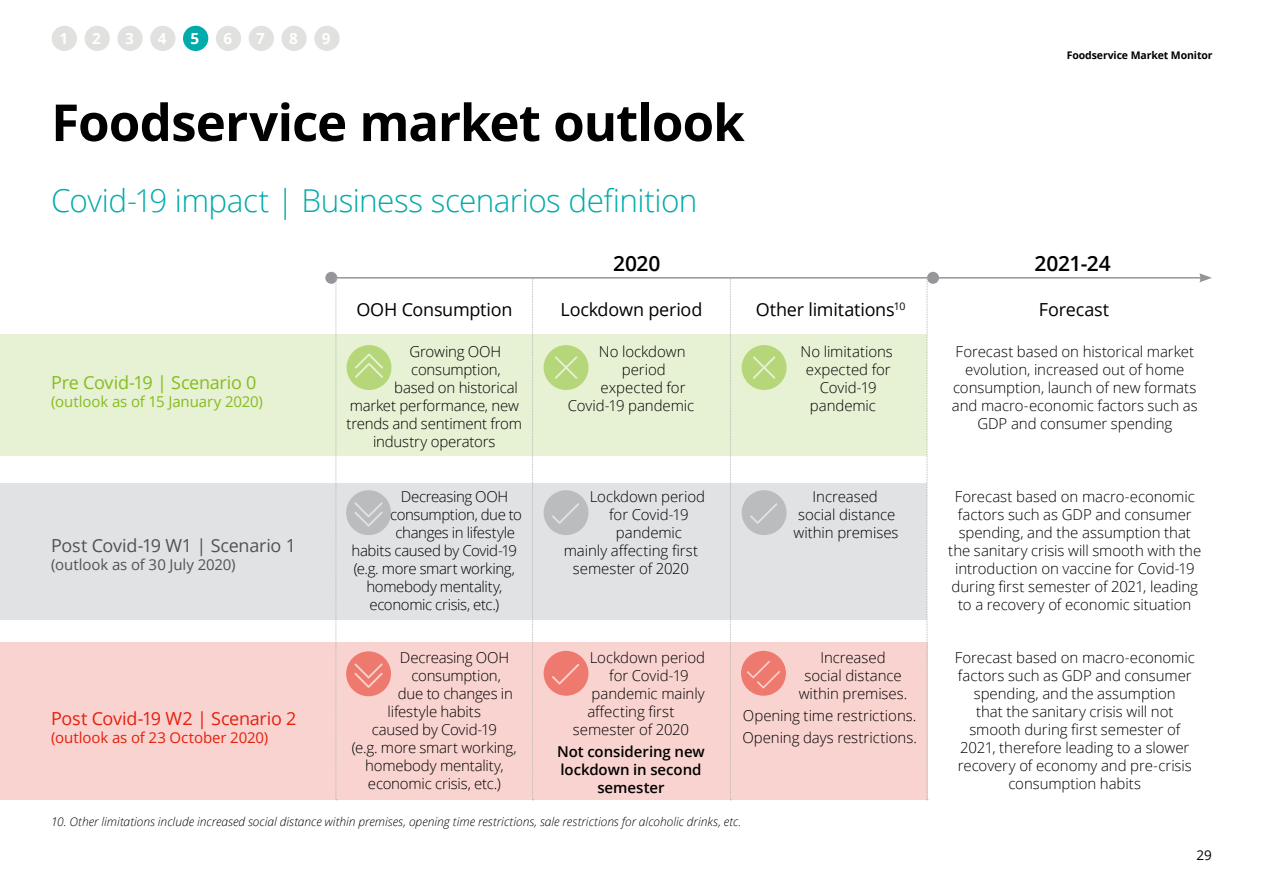
<style>
.page{position:relative;width:1263px;height:893px;background:#fff}
.page>*{position:absolute;margin:0;border:0;box-sizing:border-box;transform-origin:0 0}
.t1{font:700 51px "Open Sans";letter-spacing:-.02em;color:#000}
.t2{font:300 31.5px "Open Sans";letter-spacing:-.02em;color:#00abaa}
.t3{font:600 21px "Open Sans";letter-spacing:-.01em;color:#000}
.t4{font:18px "Open Sans";letter-spacing:-.015em;color:#000}
.t5{font:18px "Open Sans";letter-spacing:-.015em;color:#4f535a}
.t6{font:18px "Open Sans";letter-spacing:-.015em;color:#e4200e}
.t7{font:18px "Open Sans";letter-spacing:-.015em;color:#85bc22}
.t8{font:700 15.3px "Open Sans";color:#fff}
.t9{font:300 15px/18px "Open Sans";letter-spacing:-.005em;color:#000;text-align:center}
.t10{font:300 15px "Open Sans";letter-spacing:-.025em;color:#000}
.t11{font:600 15px/18px "Open Sans";letter-spacing:-.005em;color:#000;text-align:center}
.t12{font:15px "Open Sans";letter-spacing:-.005em;color:#85bc22}
.t13{font:15px "Open Sans";letter-spacing:-.005em;color:#e4200e}
.t14{font:15px "Open Sans";letter-spacing:-.005em;color:#4f535a}
.t15{font:13.5px "Open Sans";color:#000}
.t16{font:italic 300 12px "Open Sans";color:#000}
.t17{font:700 10.5px "Open Sans";letter-spacing:-.01em;color:#000}
.t18{font:10.5px "Open Sans";color:#000}
</style>
<div class="page">
<div style="left:0;top:483px;width:926px;height:136px;background:#e1e2e3"></div>
<div style="left:0;top:642px;width:927px;height:158px;background:#f9d3cf"></div>
<div style="left:0;top:334px;width:926px;height:122px;background:#e7f1d3"></div>
<svg style="left:544px;top:345px;width:44px;height:45px"></svg>
<svg style="left:742px;top:345px;width:45px;height:45px"></svg>
<svg style="left:544px;top:490px;width:44px;height:45px"></svg>
<svg style="left:544px;top:651px;width:44px;height:45px"></svg>
<svg style="left:742px;top:490px;width:45px;height:45px"></svg>
<svg style="left:347px;top:345px;width:44px;height:45px"></svg>
<svg style="left:346px;top:490px;width:45px;height:45px"></svg>
<svg style="left:346px;top:651px;width:45px;height:45px"></svg>
<hr style="left:331px;top:277px;width:607px;height:2px;background:#94969a">
<div style="left:325px;top:272px;width:12px;height:12px;background:#94969a;border-radius:50%"></div>
<hr style="left:933px;top:277px;width:268px;height:2px;background:#94969a">
<div style="left:927px;top:272px;width:12px;height:12px;background:#94969a;border-radius:50%"></div>
<svg style="left:1199px;top:273px;width:13px;height:9px"></svg>
<svg style="left:741px;top:651px;width:45px;height:45px"></svg>
<div style="left:52px;top:26px;width:25px;height:25px;background:#e1e1e0;border-radius:50%"></div>
<div style="left:85px;top:26px;width:25px;height:25px;background:#e1e1e0;border-radius:50%"></div>
<div style="left:117px;top:26px;width:26px;height:25px;background:#e1e1e0;border-radius:50%"></div>
<div style="left:150px;top:26px;width:25px;height:25px;background:#e1e1e0;border-radius:50%"></div>
<div style="left:183px;top:26px;width:25px;height:25px;background:#00abaa;border-radius:50%"></div>
<div style="left:216px;top:26px;width:25px;height:25px;background:#e1e1e0;border-radius:50%"></div>
<div style="left:249px;top:26px;width:25px;height:25px;background:#e1e1e0;border-radius:50%"></div>
<div style="left:281px;top:26px;width:26px;height:25px;background:#e1e1e0;border-radius:50%"></div>
<div style="left:314px;top:26px;width:26px;height:25px;background:#e1e1e0;border-radius:50%"></div>
<svg style="left:532px;top:278px;width:2px;height:522px"></svg>
<svg style="left:336px;top:278px;width:1px;height:522px"></svg>
<svg style="left:730px;top:278px;width:1px;height:522px"></svg>
<svg style="left:927px;top:278px;width:1px;height:522px"></svg>
<p class="t8" style="left:59px;top:28px;width:10px">1</p>
<p class="t8" style="left:92px;top:28px;width:10px">2</p>
<p class="t8" style="left:125px;top:28px;width:10px">3</p>
<p class="t8" style="left:158px;top:28px;width:10px">4</p>
<p class="t8" style="left:191px;top:28px;width:10px">5</p>
<p class="t8" style="left:223px;top:28px;width:10px">6</p>
<p class="t8" style="left:256px;top:28px;width:10px">7</p>
<p class="t8" style="left:289px;top:28px;width:10px">8</p>
<p class="t8" style="left:322px;top:28px;width:10px">9</p>
<h1 class="t1" style="left:51px;top:87px;width:695px">Foodservice market outlook</h1>
<h2 class="t2" style="left:51px;top:179px;width:648px">Covid-19 impact | Business scenarios definition</h2>
<h3 class="t3" style="left:613px;top:248px;width:49px">2020</h3>
<p class="t17" style="left:1067px;top:48px;width:147px">Foodservice Market Monitor</p>
<h3 class="t3" style="left:1034px;top:248px;width:78px">2021-24</h3>
<p class="t7" style="left:51px;top:370px;width:207px">Pre Covid-19 | Scenario 0</p>
<p class="t12" style="left:51px;top:391px;width:213px">(outlook as of 15 January 2020)</p>
<p class="t5" style="left:51px;top:533px;width:246px">Post Covid-19 W1 | Scenario 1</p>
<p class="t14" style="left:51px;top:554px;width:186px">(outlook as of 30 July 2020)</p>
<p class="t6" style="left:51px;top:707px;width:247px">Post Covid-19 W2 | Scenario 2</p>
<p class="t13" style="left:51px;top:728px;width:219px">(outlook as of 23 October 2020)</p>
<p class="t4" style="left:356px;top:298px;width:157px">OOH Consumption</p>
<p class="t4" style="left:561px;top:298px;width:143px">Lockdown period</p>
<p class="t4" style="left:756px;top:298px;width:140px">Other limitations</p>
<p class="t4" style="left:1039px;top:298px;width:72px">Forecast</p>
<p class="t18" style="left:894px;top:299px;width:13px">10</p>
<p class="t9" style="left:409px;top:342px;width:93px">Growing OOH</p>
<p class="t9" style="left:411px;top:360px;width:91px">consumption,</p>
<p class="t9" style="left:394px;top:378px;width:125px">based on historical</p>
<p class="t9" style="left:350px;top:396px;width:171px">market performance, new</p>
<p class="t9" style="left:347px;top:414px;width:177px">trends and sentiment from</p>
<p class="t9" style="left:373px;top:432px;width:124px">industry operators</p>
<p class="t10" style="left:401px;top:486px;width:109px">Decreasing OOH</p>
<p class="t10" style="left:390px;top:504px;width:133px">consumption, due to</p>
<p class="t10" style="left:395px;top:522px;width:121px">changes in lifestyle</p>
<p class="t10" style="left:352px;top:540px;width:167px">habits caused by Covid-19</p>
<p class="t10" style="left:354px;top:558px;width:163px">(e.g. more smart working,</p>
<p class="t10" style="left:366px;top:576px;width:137px">homebody mentality,</p>
<p class="t10" style="left:369px;top:594px;width:131px">economic crisis, etc.)</p>
<p class="t9" style="left:400px;top:648px;width:111px">Decreasing OOH</p>
<p class="t9" style="left:411px;top:666px;width:91px">consumption,</p>
<p class="t9" style="left:398px;top:684px;width:117px">due to changes in</p>
<p class="t9" style="left:388px;top:702px;width:95px">lifestyle habits</p>
<p class="t9" style="left:372px;top:720px;width:127px">caused by Covid-19</p>
<p class="t9" style="left:352px;top:738px;width:166px">(e.g. more smart working,</p>
<p class="t9" style="left:365px;top:756px;width:140px">homebody mentality,</p>
<p class="t9" style="left:368px;top:774px;width:134px">economic crisis, etc.)</p>
<p class="t9" style="left:599px;top:342px;width:88px">No lockdown</p>
<p class="t9" style="left:622px;top:360px;width:46px">period</p>
<p class="t9" style="left:600px;top:378px;width:86px">expected for</p>
<p class="t9" style="left:568px;top:396px;width:128px">Covid-19 pandemic</p>
<p class="t9" style="left:590px;top:487px;width:117px">Lockdown period</p>
<p class="t9" style="left:609px;top:505px;width:81px">for Covid-19</p>
<p class="t9" style="left:616px;top:523px;width:68px">pandemic</p>
<p class="t9" style="left:564px;top:541px;width:136px">mainly affecting first</p>
<p class="t9" style="left:573px;top:559px;width:118px">semester of 2020</p>
<p class="t9" style="left:590px;top:648px;width:117px">Lockdown period</p>
<p class="t9" style="left:609px;top:666px;width:81px">for Covid-19</p>
<p class="t9" style="left:592px;top:684px;width:115px">pandemic mainly</p>
<p class="t9" style="left:587px;top:702px;width:89px">affecting first</p>
<p class="t9" style="left:573px;top:720px;width:118px">semester of 2020</p>
<p class="t11" style="left:557px;top:742px;width:149px">Not considering new lockdown in second semester</p>
<p class="t9" style="left:800px;top:342px;width:94px">No limitations expected for<br>Covid-19 pandemic</p>
<p class="t9" style="left:952px;top:342px;width:247px">Forecast based on historical market evolution, increased out of home consumption, launch of new formats and macro-economic factors such as GDP and consumer spending</p>
<p class="t9" style="left:793px;top:487px;width:107px">Increased social distance within premises</p>
<p class="t9" style="left:948px;top:487px;width:255px">Forecast based on macro-economic factors such as GDP and consumer spending, and the assumption that the sanitary crisis will smooth with the introduction on vaccine for Covid-19 during first semester of 2021, leading to a recovery of economic situation</p>
<p class="t9" style="left:799px;top:648px;width:110px">Increased<br>social distance within premises.</p>
<p class="t9" style="left:742px;top:704px;width:176px;line-height:22.2px;text-align:left">Opening time restrictions.<br>Opening days restrictions.</p>
<p class="t9" style="left:955px;top:648px;width:241px">Forecast based on macro-economic factors such as GDP and consumer spending, and the assumption<br>that the sanitary crisis will not smooth during first semester of<br>2021, therefore leading to a slower recovery of economy and pre-crisis consumption habits</p>
<p class="t16" style="left:51px;top:813px;width:692px">10. Other limitations include increased social distance within premises, opening time restrictions, sale restrictions for alcoholic drinks, etc.</p>
<p class="t15" style="left:1197px;top:846px;width:17px">29</p>
</div>
